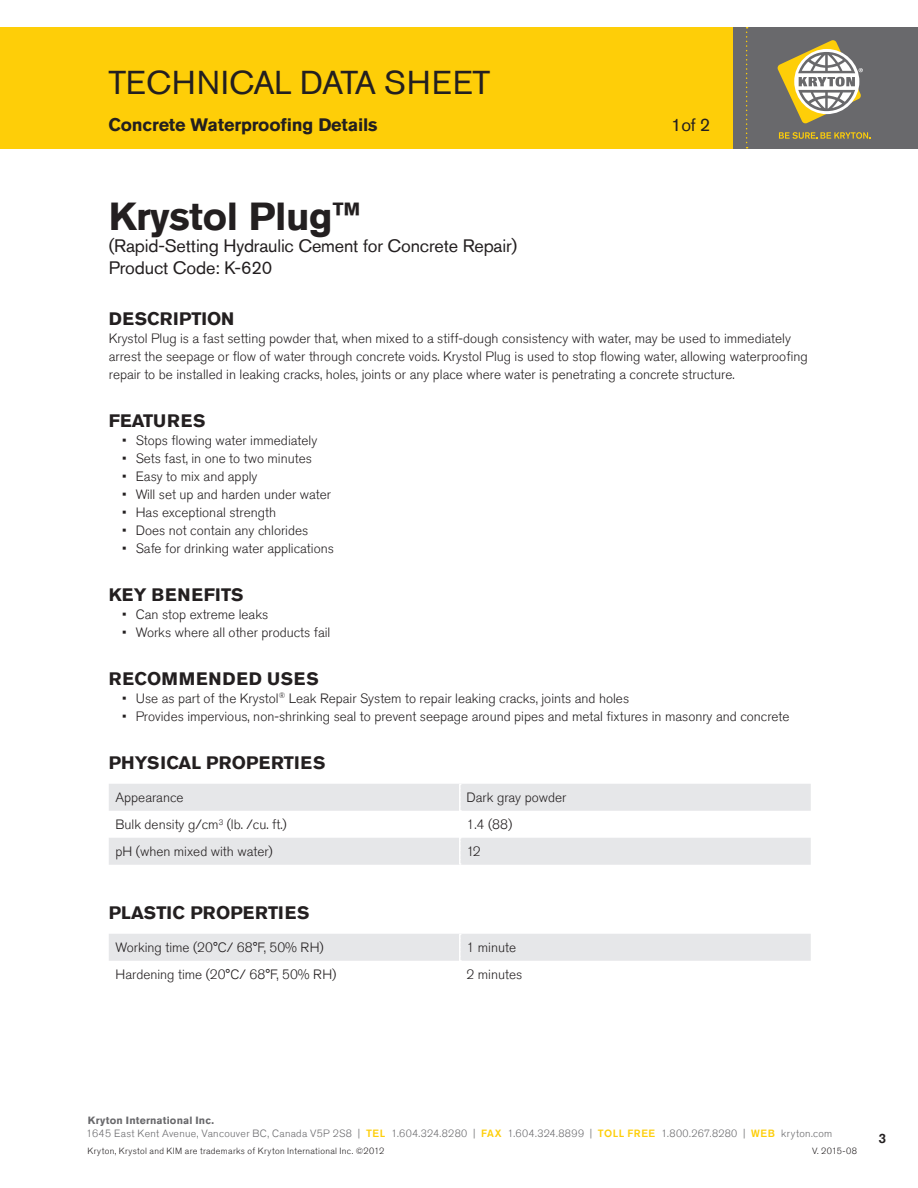
<style>
.page{position:relative;width:918px;height:1188px;background:#fff}
.page>*{position:absolute;margin:0;border:0;box-sizing:border-box;transform-origin:0 0}
.t1{font:700 39px "Akzidenz Grotesk Std";letter-spacing:-.01em;color:#231f20}
.t2{font:33px "Akzidenz Grotesk Std";letter-spacing:.01em;color:#231f20}
.t3{font:700 18px "Akzidenz Grotesk Std";letter-spacing:.005em;color:#231f20}
.t4{font:18px/21.6px "Akzidenz Grotesk Std";letter-spacing:-.01em;color:#231f20}
.t5{font:700 18px "Akzidenz Grotesk Std";letter-spacing:.045em;color:#231f20}
.t6{font:700 18px "Akzidenz Grotesk Std";letter-spacing:.025em;color:#231f20}
.Paragraph_Style_1{font:300 13.5px/18px "Akzidenz Grotesk Std";color:#231f20}
.t7{font:500 13.5px "Akzidenz Grotesk Std";color:#231f20}
.t8{font:300 10.5px "Akzidenz Grotesk Std";letter-spacing:.03em;color:#69696c}
.t9{font:700 10.5px "Akzidenz Grotesk Std";letter-spacing:.015em;color:#69696c}
.t10{font:300 9px "Akzidenz Grotesk Std";letter-spacing:.035em;color:#231f20}
.s1{font-weight:500;color:#fece08}
</style>
<div class="page">
<div style="left:0;top:27px;width:918px;height:122px;background:#fece08"></div>
<div style="left:733px;top:27px;width:185px;height:122px;background:#69696c"></div>
<svg style="left:746px;top:27px;width:2px;height:121px"></svg>
<svg style="left:779px;top:132px;width:91px;height:7px"></svg>
<svg style="left:777px;top:40px;width:86px;height:84px"></svg>
<svg style="left:109px;top:784px;width:702px;height:81px"></svg>
<div style="left:109px;top:934px;width:702px;height:27px;background:#e6e7e9"></div>
<p class="t2" style="left:108px;top:63px;width:383px">TECHNICAL DATA SHEET</p>
<p class="t3" style="left:108px;top:114px;width:271px">Concrete Waterproofing Details</p>
<p class="t4" style="left:671px;top:114px;width:41px">1of 2</p>
<p class="t1" style="left:109px;top:194px;width:254px">Krystol Plug™</p>
<p class="t4" style="left:109px;top:235px;width:410px">(Rapid-Setting Hydraulic Cement for Concrete Repair)<br>Product Code: K-620</p>
<p class="t3" style="left:109px;top:308px;width:127px">DESCRIPTION</p>
<p class="Paragraph_Style_1" style="left:109px;top:329px;width:700px">Krystol Plug is a fast setting powder that, when mixed to a stiff-dough consistency with water, may be used to immediately arrest the seepage or flow of water through concrete voids. Krystol Plug is used to stop flowing water, allowing waterproofing repair to be installed in leaking cracks, holes, joints or any place where water is penetrating a concrete structure.</p>
<p class="t3" style="left:109px;top:410px;width:98px">FEATURES</p>
<p class="Paragraph_Style_1" style="left:122px;top:431px;width:196px">• Stops flowing water immediately</p>
<p class="Paragraph_Style_1" style="left:122px;top:449px;width:191px">• Sets fast, in one to two minutes</p>
<p class="Paragraph_Style_1" style="left:122px;top:467px;width:137px">• Easy to mix and apply</p>
<p class="Paragraph_Style_1" style="left:122px;top:485px;width:210px">• Will set up and harden under water</p>
<p class="Paragraph_Style_1" style="left:122px;top:503px;width:155px">• Has exceptional strength</p>
<p class="Paragraph_Style_1" style="left:122px;top:521px;width:188px">• Does not contain any chlorides</p>
<p class="Paragraph_Style_1" style="left:122px;top:539px;width:213px">• Safe for drinking water applications</p>
<p class="t6" style="left:109px;top:584px;width:136px">KEY BENEFITS</p>
<p class="Paragraph_Style_1" style="left:122px;top:605px;width:148px">• Can stop extreme leaks</p>
<p class="Paragraph_Style_1" style="left:122px;top:623px;width:210px">• Works where all other products fail</p>
<p class="t5" style="left:109px;top:668px;width:212px">RECOMMENDED USES</p>
<p class="Paragraph_Style_1" style="left:122px;top:689px;width:508px">• Use as part of the Krystol<sup>®</sup> Leak Repair System to repair leaking cracks, joints and holes</p>
<p class="Paragraph_Style_1" style="left:122px;top:707px;width:669px">• Provides impervious, non-shrinking seal to prevent seepage around pipes and metal fixtures in masonry and concrete</p>
<p class="t3" style="left:109px;top:752px;width:218px">PHYSICAL PROPERTIES</p>
<p class="Paragraph_Style_1" style="left:116px;top:789px;width:70px">Appearance</p>
<p class="Paragraph_Style_1" style="left:467px;top:789px;width:101px">Dark gray powder</p>
<p class="Paragraph_Style_1" style="left:116px;top:816px;width:173px">Bulk density g/cm<sup>3</sup> (lb. /cu. ft.)</p>
<p class="Paragraph_Style_1" style="left:467px;top:816px;width:47px">1.4 (88)</p>
<p class="Paragraph_Style_1" style="left:116px;top:843px;width:159px">pH (when mixed with water)</p>
<p class="Paragraph_Style_1" style="left:467px;top:843px;width:16px">12</p>
<p class="t3" style="left:109px;top:902px;width:202px">PLASTIC PROPERTIES</p>
<p class="Paragraph_Style_1" style="left:116px;top:939px;width:210px">Working time (20°C/ 68°F, 50% RH)</p>
<p class="Paragraph_Style_1" style="left:467px;top:939px;width:51px">1 minute</p>
<p class="Paragraph_Style_1" style="left:116px;top:966px;width:222px">Hardening time (20°C/ 68°F, 50% RH)</p>
<p class="Paragraph_Style_1" style="left:467px;top:966px;width:57px">2 minutes</p>
<p class="t9" style="left:88px;top:1114px;width:128px">Kryton International Inc.</p>
<p class="t8" style="left:86px;top:1127px;width:748px">1645 East Kent Avenue, Vancouver BC, Canada V5P 2S8 | <span class="s1">TEL</span> 1.604.324.8280 | <span class="s1">FAX</span> 1.604.324.8899 | <span class="s1">TOLL FREE</span> 1.800.267.8280 | <span class="s1">WEB</span> kryton.com</p>
<p class="t10" style="left:87px;top:1145px;width:298px">Kryton, Krystol and KIM are trademarks of Kryton International Inc. ©2012</p>
<p class="t10" style="left:812px;top:1145px;width:46px">V. 2015-08</p>
<p class="t7" style="left:879px;top:1130px;width:9px">3</p>
</div>
